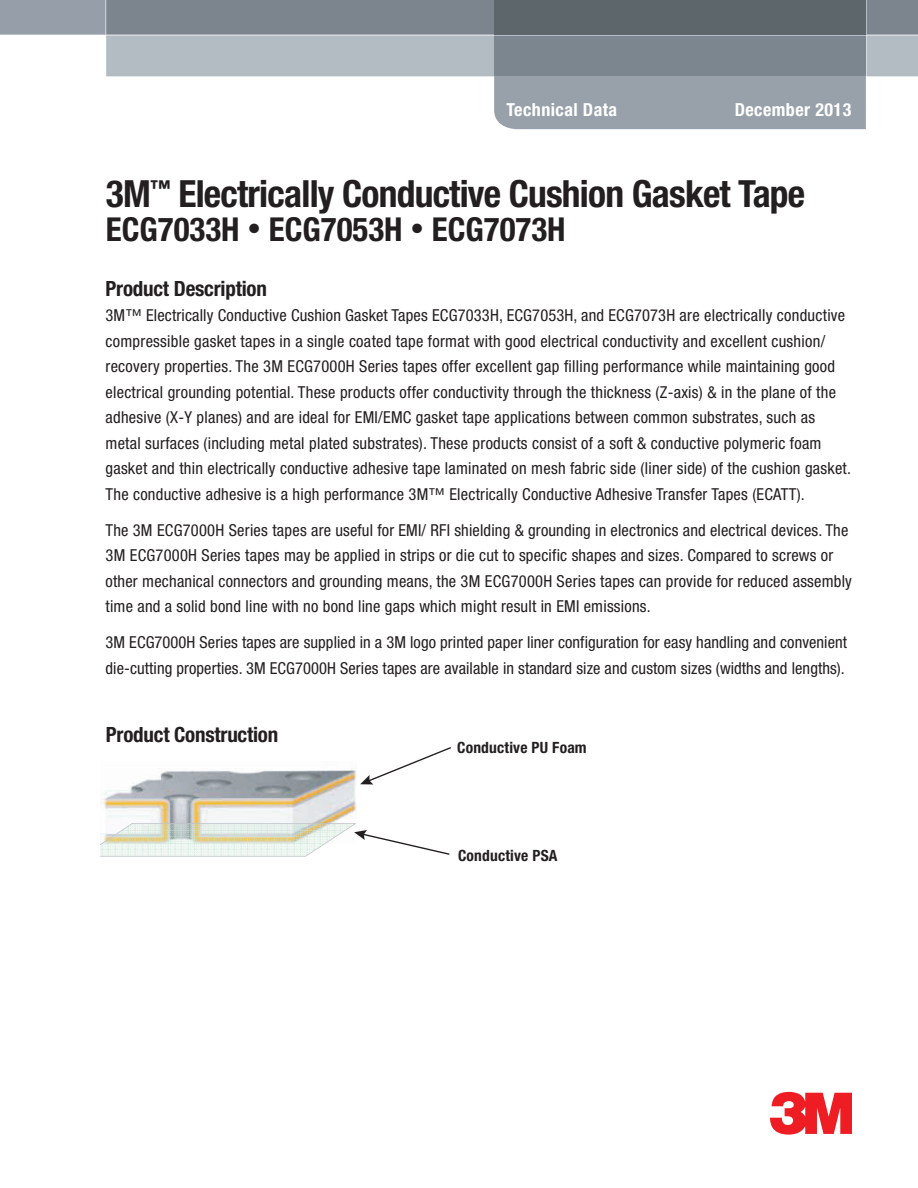
<style>
.page{position:relative;width:918px;height:1188px;background:#fff}
.page>*{position:absolute;margin:0;border:0;box-sizing:border-box;transform-origin:0 0}
.t1{font:700 condensed 37.5px "Helvetica Neue LT Std";letter-spacing:-.02em;color:#231f20}
.t2{font:700 condensed 33px "Helvetica Neue LT Std";color:#231f20}
.t3{font:700 condensed 21px "Helvetica Neue LT Std";letter-spacing:-.01em;color:#231f20}
.t4{font:700 condensed 18px "Helvetica Neue LT Std";letter-spacing:.025em;color:#fff}
.t5{font:condensed 16.5px/25.5px "Helvetica Neue LT Std";letter-spacing:.015em;color:#231f20}
.t6{font:700 condensed 15.6px "Helvetica Neue LT Std";letter-spacing:.01em;color:#231f20}
.s1{font-size:27px}
</style>
<div class="page">
<div style="left:494px;top:76px;width:372px;height:53px;background:#98a1aa"></div>
<svg style="left:0;top:0;width:918px;height:76px;background:#90989f"></svg>
<img style="left:100px;top:768px;width:257px;height:55px">
<svg style="left:100px;top:823px;width:350px;height:34px"></svg>
<svg style="left:360px;top:747px;width:91px;height:38px"></svg>
<svg style="left:770px;top:1092px;width:82px;height:43px"></svg>
<p class="t4" style="left:507px;top:99px;width:112px">Technical Data</p>
<p class="t4" style="left:735px;top:99px;width:118px">December 2013</p>
<p class="t1" style="left:106px;top:171px;width:701px">3M<sup>™</sup> Electrically Conductive Cushion Gasket Tape</p>
<p class="t2" style="left:106px;top:209px;width:461px">ECG7033H <span class="s1">•</span> ECG7053H <span class="s1">•</span> ECG7073H</p>
<p class="t3" style="left:106px;top:276px;width:163px">Product Description</p>
<p class="t5" style="left:106px;top:303px;width:747px">3M™ Electrically Conductive Cushion Gasket Tapes ECG7033H, ECG7053H, and ECG7073H are electrically conductive compressible gasket tapes in a single coated tape format with good electrical conductivity and excellent cushion/ recovery properties. The 3M ECG7000H Series tapes offer excellent gap filling performance while maintaining good electrical grounding potential. These products offer conductivity through the thickness (Z-axis) &amp; in the plane of the adhesive (X-Y planes) and are ideal for EMI/EMC gasket tape applications between common substrates, such as metal surfaces (including metal plated substrates). These products consist of a soft &amp; conductive polymeric foam gasket and thin electrically conductive adhesive tape laminated on mesh fabric side (liner side) of the cushion gasket.<br>The conductive adhesive is a high performance 3M™ Electrically Conductive Adhesive Transfer Tapes (ECATT).</p>
<p class="t5" style="left:106px;top:517px;width:748px">The 3M ECG7000H Series tapes are useful for EMI/ RFI shielding &amp; grounding in electronics and electrical devices. The 3M ECG7000H Series tapes may be applied in strips or die cut to specific shapes and sizes. Compared to screws or other mechanical connectors and grounding means, the 3M ECG7000H Series tapes can provide for reduced assembly time and a solid bond line with no bond line gaps which might result in EMI emissions.</p>
<p class="t5" style="left:106px;top:630px;width:743px">3M ECG7000H Series tapes are supplied in a 3M logo printed paper liner configuration for easy handling and convenient die-cutting properties. 3M ECG7000H Series tapes are available in standard size and custom sizes (widths and lengths).</p>
<p class="t3" style="left:106px;top:722px;width:174px">Product Construction</p>
<p class="t6" style="left:457px;top:738px;width:131px">Conductive PU Foam</p>
<p class="t6" style="left:458px;top:846px;width:101px">Conductive PSA</p>
</div>
